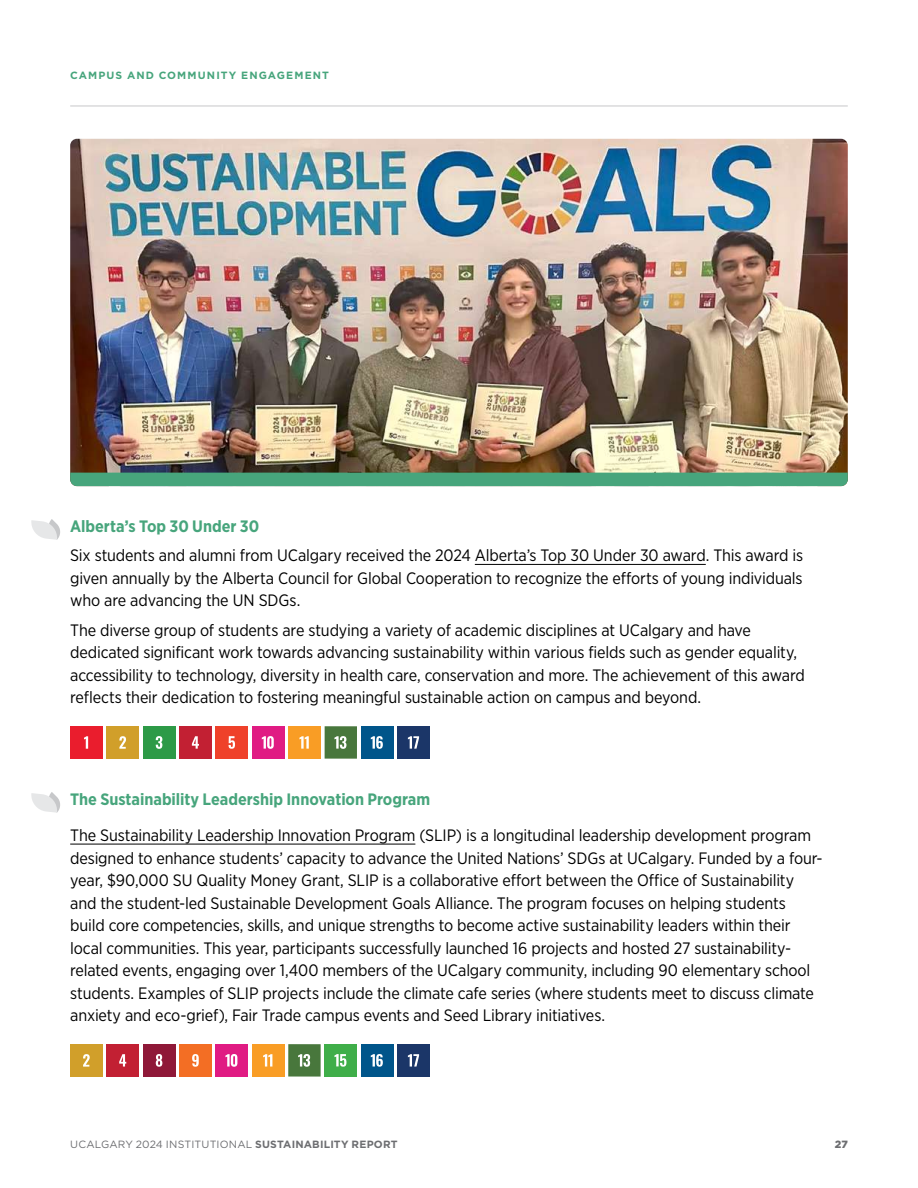
<style>
.page{position:relative;width:918px;height:1188px;background:#fff}
.page>*{position:absolute;margin:0;border:0;box-sizing:border-box;transform-origin:0 0}
.t1{font:16.5px/22.5px "Gotham Narrow";letter-spacing:-.01em;color:#000}
.t2{font:700 16.5px "Gotham Narrow";letter-spacing:-.005em;color:#47a57c}
.t3{font:10.5px "Gotham";letter-spacing:.015em;color:#6d6e71}
.t4{font:700 10.5px "Gotham";letter-spacing:.105em;color:#47a57c}
.t5{font:900 10.5px "Gotham";color:#6d6e71}
.s1{font-weight:700}
</style>
<div class="page">
<img style="left:70px;top:139px;width:778px;height:334px">
<div style="left:70px;top:473px;width:778px;height:13px;background:#47a57c"></div>
<hr style="left:475px;top:564px;width:231px;height:1px;background:#000">
<div style="left:70px;top:726px;width:33px;height:33px;background:#ea1d2d"></div>
<svg style="left:84px;top:736px;width:4px;height:13px"></svg>
<div style="left:107px;top:726px;width:32px;height:33px;background:#d19f2a"></div>
<svg style="left:119px;top:736px;width:7px;height:13px"></svg>
<div style="left:143px;top:726px;width:32px;height:33px;background:#2d9a47"></div>
<svg style="left:156px;top:736px;width:6px;height:13px"></svg>
<div style="left:179px;top:726px;width:33px;height:33px;background:#c22033"></div>
<svg style="left:192px;top:736px;width:7px;height:13px"></svg>
<div style="left:216px;top:726px;width:32px;height:33px;background:#ef412a"></div>
<svg style="left:229px;top:736px;width:6px;height:13px"></svg>
<div style="left:252px;top:726px;width:32px;height:33px;background:#e01b83"></div>
<svg style="left:262px;top:736px;width:12px;height:13px"></svg>
<div style="left:288px;top:726px;width:33px;height:33px;background:#f99d25"></div>
<svg style="left:299px;top:736px;width:10px;height:13px"></svg>
<div style="left:325px;top:726px;width:32px;height:33px;background:#48773c"></div>
<svg style="left:334px;top:736px;width:12px;height:13px"></svg>
<div style="left:361px;top:726px;width:32px;height:33px;background:#00558a"></div>
<svg style="left:371px;top:736px;width:12px;height:13px"></svg>
<div style="left:397px;top:726px;width:33px;height:33px;background:#1b3668"></div>
<svg style="left:408px;top:736px;width:11px;height:13px"></svg>
<hr style="left:70px;top:106px;width:778px;height:1px;background:#c7c8ca">
<svg style="left:31px;top:519px;width:29px;height:21px"></svg>
<svg style="left:31px;top:792px;width:29px;height:21px"></svg>
<hr style="left:70px;top:844px;width:345px;height:1px;background:#000">
<div style="left:70px;top:1044px;width:33px;height:33px;background:#d19f2a"></div>
<svg style="left:83px;top:1054px;width:7px;height:13px"></svg>
<div style="left:107px;top:1044px;width:32px;height:33px;background:#c22033"></div>
<svg style="left:119px;top:1054px;width:7px;height:13px"></svg>
<div style="left:143px;top:1044px;width:32px;height:33px;background:#8f1838"></div>
<svg style="left:156px;top:1054px;width:6px;height:13px"></svg>
<div style="left:179px;top:1044px;width:33px;height:33px;background:#f36e24"></div>
<svg style="left:192px;top:1054px;width:7px;height:13px"></svg>
<div style="left:216px;top:1044px;width:32px;height:33px;background:#e01b83"></div>
<svg style="left:225px;top:1054px;width:12px;height:13px"></svg>
<div style="left:252px;top:1044px;width:32px;height:33px;background:#f99d25"></div>
<svg style="left:263px;top:1054px;width:9px;height:13px"></svg>
<div style="left:288px;top:1044px;width:33px;height:33px;background:#48773c"></div>
<svg style="left:298px;top:1054px;width:12px;height:13px"></svg>
<div style="left:325px;top:1044px;width:32px;height:33px;background:#3fae49"></div>
<svg style="left:334px;top:1054px;width:12px;height:13px"></svg>
<div style="left:361px;top:1044px;width:32px;height:33px;background:#00558a"></div>
<svg style="left:371px;top:1054px;width:12px;height:13px"></svg>
<div style="left:397px;top:1044px;width:33px;height:33px;background:#1b3668"></div>
<svg style="left:408px;top:1054px;width:11px;height:13px"></svg>
<p class="t4" style="left:70px;top:68px;width:260px">CAMPUS AND COMMUNITY ENGAGEMENT</p>
<p class="t2" style="left:70px;top:516px;width:191px">Alberta’s Top 30 Under 30</p>
<p class="t1" style="left:70px;top:544px;width:735px;text-align:justify">Six students and alumni from UCalgary received the 2024 Alberta’s Top 30 Under 30 award. This award is given annually by the Alberta Council for Global Cooperation to recognize the efforts of young individuals who are advancing the UN SDGs.</p>
<p class="t1" style="left:70px;top:618px;width:736px">The diverse group of students are studying a variety of academic disciplines at UCalgary and have dedicated significant work towards advancing sustainability within various fields such as gender equality, accessibility to technology, diversity in health care, conservation and more. The achievement of this award reflects their dedication to fostering meaningful sustainable action on campus and beyond.</p>
<p class="t2" style="left:70px;top:789px;width:362px">The Sustainability Leadership Innovation Program</p>
<p class="t1" style="left:70px;top:824px;width:754px">The Sustainability Leadership Innovation Program (SLIP) is a longitudinal leadership development program designed to enhance students’ capacity to advance the United Nations’ SDGs at UCalgary. Funded by a four&shy;year, $90,000 SU Quality Money Grant, SLIP is a collaborative effort between the Office of Sustainability and the student-led Sustainable Development Goals Alliance. The program focuses on helping students build core competencies, skills, and unique strengths to become active sustainability leaders within their local communities. This year, participants successfully launched 16 projects and hosted 27 sustainability&shy;related events, engaging over 1,400 members of the UCalgary community, including 90 elementary school students. Examples of SLIP projects include the climate cafe series (where students meet to discuss climate anxiety and eco-grief), Fair Trade campus events and Seed Library initiatives.</p>
<p class="t3" style="left:70px;top:1137px;width:329px">UCALGARY 2024 INSTITUTIONAL <span class="s1">SUSTAINABILITY REPORT</span></p>
<p class="t5" style="left:835px;top:1137px;width:15px">27</p>
</div>
